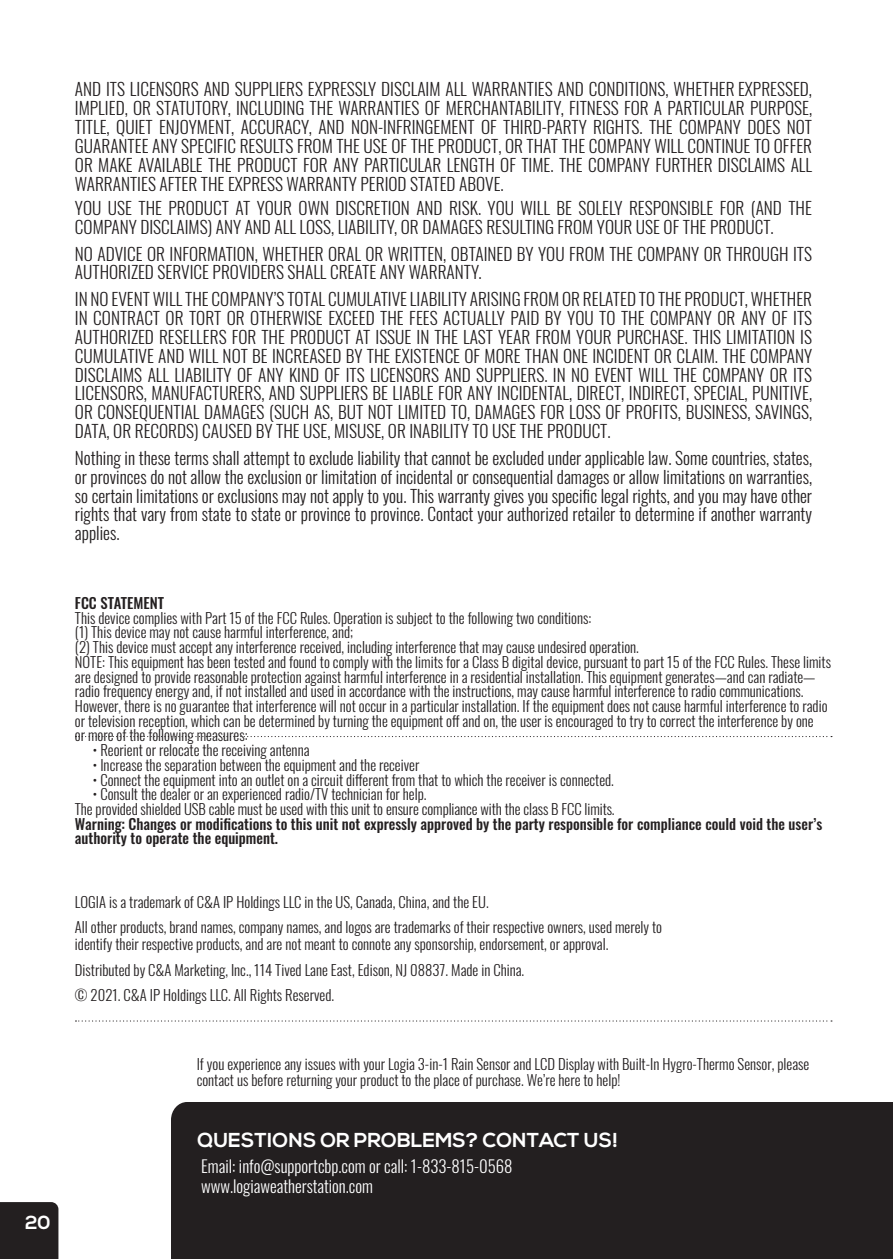
<style>
.page{position:relative;width:893px;height:1259px;background:#fff}
.page>*{position:absolute;margin:0;border:0;box-sizing:border-box;transform-origin:0 0}
.t1{font:700 20.1px "Nexa";color:#fff}
.t2{font:700 18.9px "Nexa";color:#fff}
.t3{font:300 17.4px/18.9px "Oswald";color:#231f20;text-align:justify}
.t4{font:300 16.8px/20.1px "Oswald";color:#fff}
.t5{font:300 14.7px/14.7px "Oswald";color:#231f20}
.t6{font:500 14.7px/14.7px "Oswald";color:#231f20}
</style>
<div class="page">
<div style="left:0;top:1202px;width:58px;height:57px;background:#231f20"></div>
<svg style="left:75px;top:736px;width:757px;height:1px"></svg>
<svg style="left:75px;top:1020px;width:757px;height:1px"></svg>
<div style="left:171px;top:1102px;width:722px;height:157px;background:#231f20"></div>
<p class="t2" style="left:25px;top:1211px;width:27px">20</p>
<p class="t3" style="left:75px;top:78px;width:739px">AND ITS LICENSORS AND SUPPLIERS EXPRESSLY DISCLAIM ALL WARRANTIES AND CONDITIONS, WHETHER EXPRESSED, IMPLIED, OR STATUTORY, INCLUDING THE WARRANTIES OF MERCHANTABILITY, FITNESS FOR A PARTICULAR PURPOSE, TITLE, QUIET ENJOYMENT, ACCURACY, AND NON-INFRINGEMENT OF THIRD-PARTY RIGHTS. THE COMPANY DOES NOT GUARANTEE ANY SPECIFIC RESULTS FROM THE USE OF THE PRODUCT, OR THAT THE COMPANY WILL CONTINUE TO OFFER OR MAKE AVAILABLE THE PRODUCT FOR ANY PARTICULAR LENGTH OF TIME. THE COMPANY FURTHER DISCLAIMS ALL WARRANTIES AFTER THE EXPRESS WARRANTY PERIOD STATED ABOVE.</p>
<p class="t3" style="left:75px;top:197px;width:739px">YOU USE THE PRODUCT AT YOUR OWN DISCRETION AND RISK. YOU WILL BE SOLELY RESPONSIBLE FOR (AND THE<br>COMPANY DISCLAIMS) ANY AND ALL LOSS, LIABILITY, OR DAMAGES RESULTING FROM YOUR USE OF THE PRODUCT.</p>
<p class="t3" style="left:75px;top:242px;width:739px">NO ADVICE OR INFORMATION, WHETHER ORAL OR WRITTEN, OBTAINED BY YOU FROM THE COMPANY OR THROUGH ITS<br>AUTHORIZED SERVICE PROVIDERS SHALL CREATE ANY WARRANTY.</p>
<p class="t3" style="left:75px;top:287px;width:739px">IN NO EVENT WILL THE COMPANY’S TOTAL CUMULATIVE LIABILITY ARISING FROM OR RELATED TO THE PRODUCT, WHETHER IN CONTRACT OR TORT OR OTHERWISE EXCEED THE FEES ACTUALLY PAID BY YOU TO THE COMPANY OR ANY OF ITS AUTHORIZED RESELLERS FOR THE PRODUCT AT ISSUE IN THE LAST YEAR FROM YOUR PURCHASE. THIS LIMITATION IS CUMULATIVE AND WILL NOT BE INCREASED BY THE EXISTENCE OF MORE THAN ONE INCIDENT OR CLAIM. THE COMPANY DISCLAIMS ALL LIABILITY OF ANY KIND OF ITS LICENSORS AND SUPPLIERS. IN NO EVENT WILL THE COMPANY OR ITS LICENSORS, MANUFACTURERS, AND SUPPLIERS BE LIABLE FOR ANY INCIDENTAL, DIRECT, INDIRECT, SPECIAL, PUNITIVE, OR CONSEQUENTIAL DAMAGES (SUCH AS, BUT NOT LIMITED TO, DAMAGES FOR LOSS OF PROFITS, BUSINESS, SAVINGS, DATA, OR RECORDS) CAUSED BY THE USE, MISUSE, OR INABILITY TO USE THE PRODUCT.</p>
<p class="t3" style="left:75px;top:446px;width:739px">Nothing in these terms shall attempt to exclude liability that cannot be excluded under applicable law. Some countries, states, or provinces do not allow the exclusion or limitation of incidental or consequential damages or allow limitations on warranties, so certain limitations or exclusions may not apply to you. This warranty gives you specific legal rights, and you may have other rights that vary from state to state or province to province. Contact your authorized retailer to determine if another warranty applies.</p>
<p class="t6" style="left:75px;top:596px;width:91px">FCC STATEMENT</p>
<p class="t5" style="left:75px;top:609px;width:758px">This device complies with Part 15 of the FCC Rules. Operation is subject to the following two conditions:<br>(1) This device may not cause harmful interference, and;<br>(2) This device must accept any interference received, including interference that may cause undesired operation.<br>NOTE: This equipment has been tested and found to comply with the limits for a Class B digital device, pursuant to part 15 of the FCC Rules. These limits are designed to provide reasonable protection against harmful interference in a residential installation. This equipment generates—and can radiate— radio frequency energy and, if not installed and used in accordance with the instructions, may cause harmful interference to radio communications.<br>However, there is no guarantee that interference will not occur in a particular installation. If the equipment does not cause harmful interference to radio or television reception, which can be determined by turning the equipment off and on, the user is encouraged to try to correct the interference by one<br>or more of the following measures:</p>
<p class="t5" style="left:93px;top:741px;width:218px">• Reorient or relocate the receiving antenna</p>
<p class="t5" style="left:93px;top:756px;width:328px">• Increase the separation between the equipment and the receiver</p>
<p class="t5" style="left:93px;top:770px;width:522px">• Connect the equipment into an outlet on a circuit different from that to which the receiver is connected.</p>
<p class="t5" style="left:75px;top:785px;width:541px;text-indent:18px">• Consult the dealer or an experienced radio/TV technician for help.<br>The provided shielded USB cable must be used with this unit to ensure compliance with the class B FCC limits.</p>
<p class="t6" style="left:75px;top:817px;width:749px">Warning: Changes or modifications to this unit not expressly approved by the party responsible for compliance could void the user’s authority to operate the equipment.</p>
<p class="t5" style="left:75px;top:887px;width:589px;line-height:25.2px">LOGIA is a trademark of C&amp;A IP Holdings LLC in the US, Canada, China, and the EU.<br>All other products, brand names, company names, and logos are trademarks of their respective owners, used merely to</p>
<p class="t5" style="left:75px;top:930px;width:535px;line-height:25.2px">identify their respective products, and are not meant to connote any sponsorship, endorsement, or approval.<br>Distributed by C&amp;A Marketing, Inc., 114 Tived Lane East, Edison, NJ 08837. Made in China.<br>© 2021. C&amp;A IP Holdings LLC. All Rights Reserved.</p>
<p class="t5" style="left:197px;top:1053px;width:614px;line-height:16.8px">If you experience any issues with your Logia 3-in-1 Rain Sensor and LCD Display with Built-In Hygro-Thermo Sensor, please contact us before returning your product to the place of purchase. We’re here to help!</p>
<p class="t1" style="left:198px;top:1128px;width:422px">QUESTIONS OR PROBLEMS? CONTACT US!</p>
<p class="t4" style="left:201px;top:1154px;width:313px">Email: info@supportcbp.com or call: 1-833-815-0568 www.logiaweatherstation.com</p>
</div>
